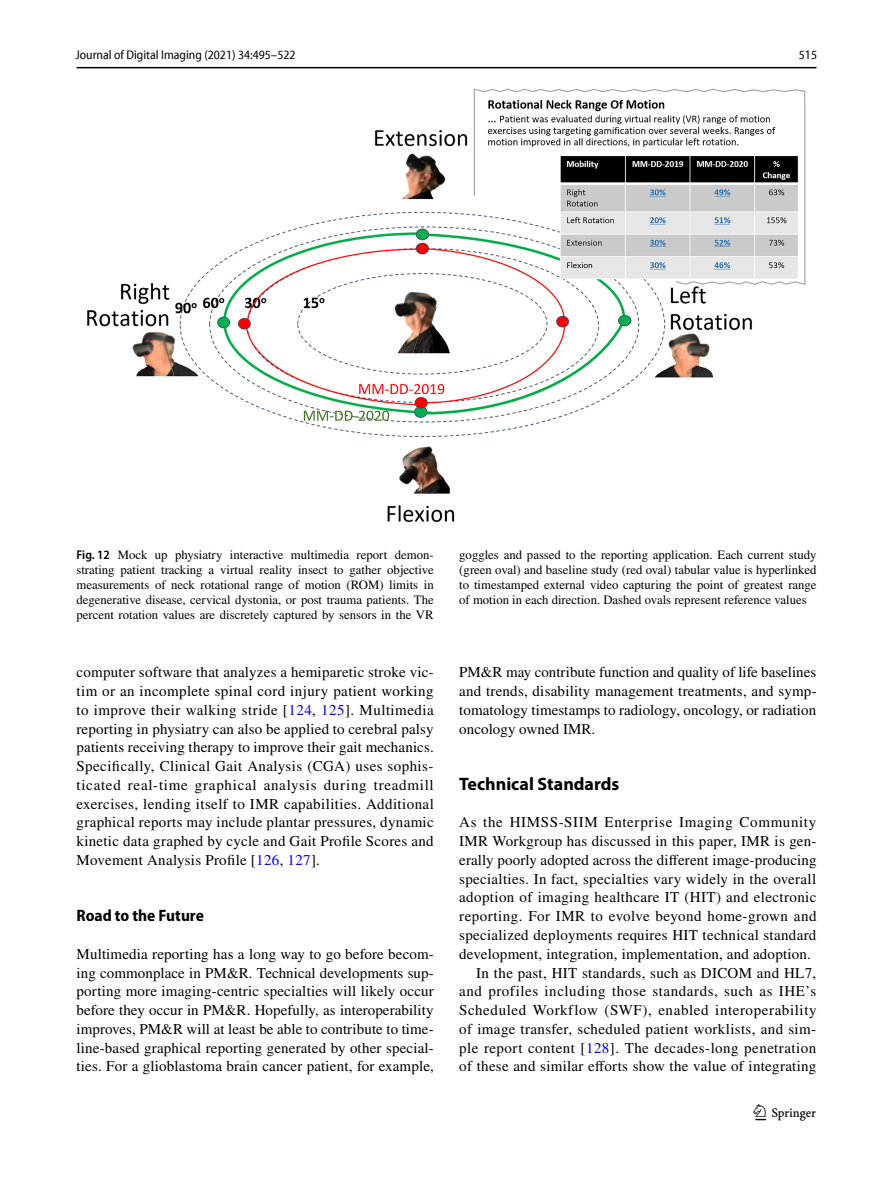
<style>
.page{position:relative;width:893px;height:1187px;background:#fff}
.page>*{position:absolute;margin:0;border:0;box-sizing:border-box;transform-origin:0 0}
.t1{font:22.5px "Springnew Regular 3";color:#000}
.t2{font:700 18px "Myriad Pro";color:#000}
.t3{font:700 semi-condensed 16.5px "Myriad Pro";color:#000}
.t4{font:15px/18.8px "STIX";letter-spacing:.02em;color:#000;text-align:justify}
.t5{font:15px "STIX";letter-spacing:.04em;color:#000}
.t6{font:12.75px/15px "STIX";color:#000;text-align:justify}
.t7{font:semi-condensed 12.75px "Myriad Pro Unic";color:#000}
.s1{font-family:"Myriad Pro";font-weight:600;font-stretch:semi-condensed}
.s2{color:#00f}
</style>
<div class="page">
<hr style="left:77px;top:67px;width:739px;height:1px;background:#000">
<img style="left:87px;top:88px;width:719px;height:435px">
<p class="t7" style="left:76px;top:50px;width:221px">Journal of Digital Imaging (2021) 34:495–522</p>
<p class="t7" style="left:799px;top:50px;width:20px">515</p>
<p class="t6" style="left:77px;top:547px;width:359px"><span class="s1">Fig. 12</span> Mock up physiatry interactive multimedia report demon&shy;strating patient tracking a virtual reality insect to gather objective measurements of neck rotational range of motion (ROM) limits in degenerative disease, cervical dystonia, or post trauma patients. The percent rotation values are discretely captured by sensors in the VR</p>
<p class="t6" style="left:459px;top:547px;width:359px">goggles and passed to the reporting application. Each current study (green oval) and baseline study (red oval) tabular value is hyperlinked to timestamped external video capturing the point of greatest range of motion in each direction. Dashed ovals represent reference values</p>
<p class="t4" style="left:77px;top:664px;width:359px">computer software that analyzes a hemiparetic stroke vic&shy;tim or an incomplete spinal cord injury patient working to improve their walking stride [<span class="s2">124</span>, <span class="s2">125</span>]. Multimedia reporting in physiatry can also be applied to cerebral palsy patients receiving therapy to improve their gait mechanics.<br>Specifically, Clinical Gait Analysis (CGA) uses sophis&shy;ticated real-time graphical analysis during treadmill exercises, lending itself to IMR capabilities. Additional graphical reports may include plantar pressures, dynamic kinetic data graphed by cycle and Gait Profile Scores and Movement Analysis Profile [<span class="s2">126</span>, <span class="s2">127</span>].</p>
<p class="t3" style="left:77px;top:906px;width:129px">Road to the Future</p>
<p class="t4" style="left:77px;top:945px;width:359px">Multimedia reporting has a long way to go before becom&shy;ing commonplace in PM&amp;R. Technical developments sup&shy;porting more imaging-centric specialties will likely occur before they occur in PM&amp;R. Hopefully, as interoperability improves, PM&amp;R will at least be able to contribute to time&shy;line-based graphical reporting generated by other special&shy;ties. For a glioblastoma brain cancer patient, for example,</p>
<p class="t4" style="left:459px;top:664px;width:359px">PM&amp;R may contribute function and quality of life baselines and trends, disability management treatments, and symp&shy;tomatology timestamps to radiology, oncology, or radiation oncology owned IMR.</p>
<p class="t2" style="left:459px;top:772px;width:162px">Technical Standards</p>
<p class="t5" style="left:459px;top:812px;width:358px">As the HIMSS-SIIM Enterprise Imaging Community</p>
<p class="t4" style="left:459px;top:832px;width:359px">IMR Workgroup has discussed in this paper, IMR is gen-</p>
<p class="t4" style="left:459px;top:851px;width:359px">erally poorly adopted across the different image-producing</p>
<p class="t4" style="left:459px;top:870px;width:358px">specialties. In fact, specialties vary widely in the overall</p>
<p class="t4" style="left:459px;top:889px;width:359px">adoption of imaging healthcare IT (HIT) and electronic</p>
<p class="t4" style="left:459px;top:907px;width:359px">reporting. For IMR to evolve beyond home-grown and</p>
<p class="t4" style="left:459px;top:926px;width:359px">specialized deployments requires HIT technical standard</p>
<p class="t4" style="left:459px;top:945px;width:353px">development, integration, implementation, and adoption.</p>
<p class="t4" style="left:476px;top:964px;width:341px">In the past, HIT standards, such as DICOM and HL7,</p>
<p class="t4" style="left:459px;top:982px;width:358px">and profiles including those standards, such as IHE’s</p>
<p class="t5" style="left:459px;top:999px;width:359px">Scheduled Workflow (SWF), enabled interoperability</p>
<p class="t4" style="left:459px;top:1020px;width:358px">of image transfer, scheduled patient worklists, and sim-</p>
<p class="t4" style="left:459px;top:1039px;width:358px">ple report content [<span class="s2">128</span>]. The decades-long penetration</p>
<p class="t4" style="left:459px;top:1057px;width:359px">of these and similar efforts show the value of integrating</p>
<h1 class="t1" style="left:755px;top:1104px;width:62px">1 3</h1>
</div>
